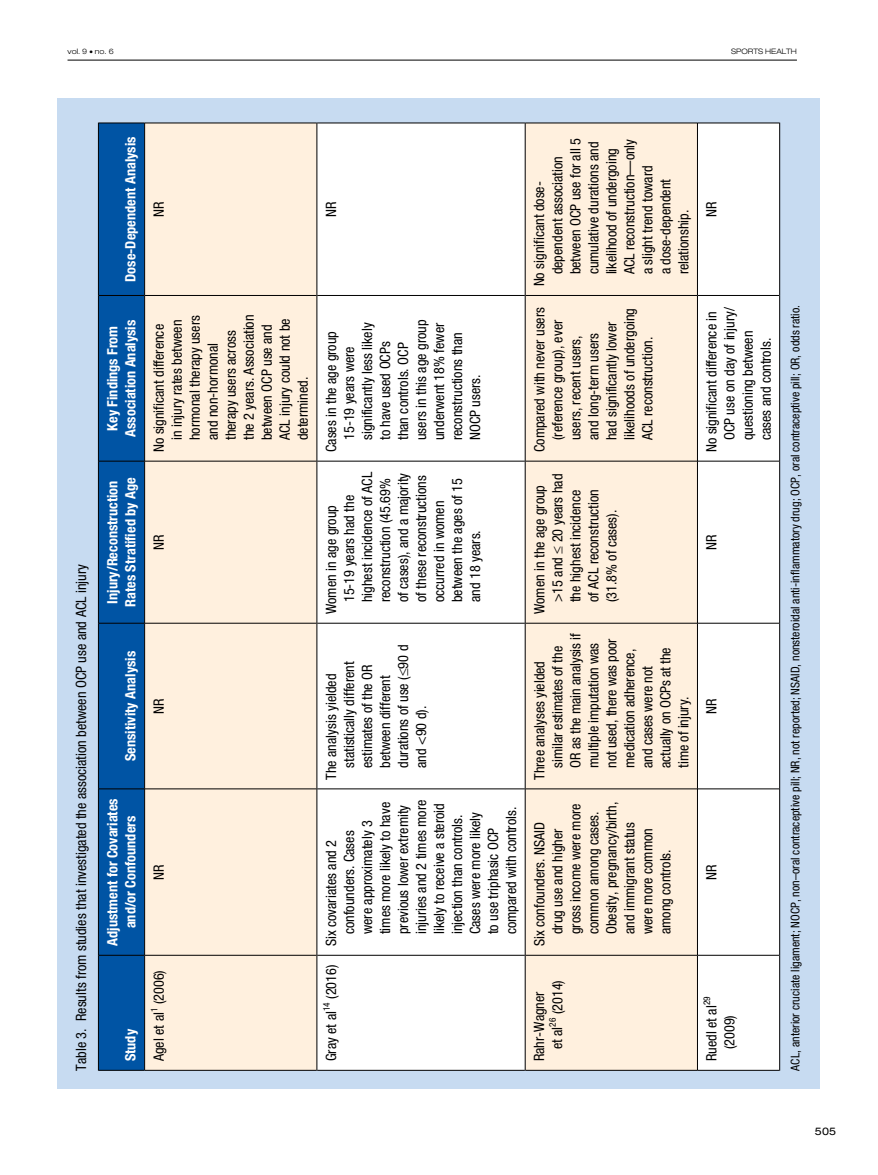
<style>
.page{position:relative;width:878px;height:1175px;background:#fff}
.page>*{position:absolute;margin:0;border:0;box-sizing:border-box;transform-origin:0 0}
.t1{font:condensed 14.25px/18px "Helvetica Neue LT Std";color:#000}
.t2{font:700 condensed 14.25px/18px "Helvetica Neue LT Std";color:#fff;text-align:center}
.t3{font:condensed 12px "Helvetica Neue LT Std";color:#000}
.t4{font:expanded 10.5px "Helvetica Neue LT Std";color:#000}
.t5{font:300 expanded 7.5px "Helvetica Neue LT Std";color:#000}
</style>
<div class="page">
<hr style="left:68px;top:60px;width:728px;height:1px;background:#000">
<div style="left:58px;top:98px;width:762px;height:990px;background:#c7dbf1"></div>
<div style="left:99px;top:124px;width:45px;height:946px;background:#0054a4"></div>
<div style="left:145px;top:124px;width:171px;height:946px;background:#fff0de"></div>
<svg style="left:317px;top:124px;width:462px;height:946px"></svg>
<hr style="left:98px;top:955px;width:1px;height:115px;background:#000">
<hr style="left:99px;top:1070px;width:45px;height:1px;background:#000">
<hr style="left:144px;top:955px;width:1px;height:115px;background:#000">
<hr style="left:98px;top:789px;width:1px;height:166px;background:#000">
<hr style="left:99px;top:954px;width:45px;height:1px;background:#000">
<hr style="left:144px;top:789px;width:1px;height:166px;background:#000">
<hr style="left:98px;top:623px;width:1px;height:166px;background:#000">
<hr style="left:99px;top:788px;width:45px;height:1px;background:#000">
<hr style="left:144px;top:623px;width:1px;height:166px;background:#000">
<hr style="left:98px;top:461px;width:1px;height:162px;background:#000">
<hr style="left:99px;top:623px;width:45px;height:1px;background:#000">
<hr style="left:144px;top:461px;width:1px;height:162px;background:#000">
<hr style="left:98px;top:295px;width:1px;height:166px;background:#000">
<hr style="left:99px;top:461px;width:45px;height:1px;background:#000">
<hr style="left:144px;top:295px;width:1px;height:166px;background:#000">
<hr style="left:98px;top:123px;width:1px;height:172px;background:#000">
<hr style="left:99px;top:295px;width:45px;height:1px;background:#000">
<hr style="left:99px;top:123px;width:45px;height:1px;background:#000">
<hr style="left:144px;top:123px;width:1px;height:172px;background:#000">
<hr style="left:145px;top:1070px;width:171px;height:1px;background:#000">
<hr style="left:145px;top:954px;width:171px;height:1px;background:#000">
<hr style="left:145px;top:788px;width:171px;height:1px;background:#000">
<hr style="left:145px;top:623px;width:171px;height:1px;background:#000">
<hr style="left:145px;top:461px;width:171px;height:1px;background:#000">
<hr style="left:145px;top:295px;width:171px;height:1px;background:#000">
<hr style="left:145px;top:123px;width:171px;height:1px;background:#000">
<hr style="left:316px;top:955px;width:1px;height:115px;background:#000">
<hr style="left:317px;top:1070px;width:208px;height:1px;background:#000">
<hr style="left:316px;top:789px;width:1px;height:166px;background:#000">
<hr style="left:317px;top:954px;width:208px;height:1px;background:#000">
<hr style="left:316px;top:623px;width:1px;height:166px;background:#000">
<hr style="left:317px;top:788px;width:208px;height:1px;background:#000">
<hr style="left:316px;top:461px;width:1px;height:162px;background:#000">
<hr style="left:317px;top:623px;width:208px;height:1px;background:#000">
<hr style="left:316px;top:295px;width:1px;height:166px;background:#000">
<hr style="left:317px;top:461px;width:208px;height:1px;background:#000">
<hr style="left:316px;top:123px;width:1px;height:172px;background:#000">
<hr style="left:317px;top:295px;width:208px;height:1px;background:#000">
<hr style="left:317px;top:123px;width:208px;height:1px;background:#000">
<hr style="left:525px;top:955px;width:1px;height:115px;background:#000">
<hr style="left:525px;top:1070px;width:172px;height:1px;background:#000">
<hr style="left:525px;top:789px;width:1px;height:166px;background:#000">
<hr style="left:525px;top:954px;width:172px;height:1px;background:#000">
<hr style="left:525px;top:623px;width:1px;height:166px;background:#000">
<hr style="left:525px;top:788px;width:172px;height:1px;background:#000">
<hr style="left:525px;top:461px;width:1px;height:162px;background:#000">
<hr style="left:525px;top:623px;width:172px;height:1px;background:#000">
<hr style="left:525px;top:295px;width:1px;height:166px;background:#000">
<hr style="left:525px;top:461px;width:172px;height:1px;background:#000">
<hr style="left:525px;top:123px;width:1px;height:172px;background:#000">
<hr style="left:525px;top:295px;width:172px;height:1px;background:#000">
<hr style="left:525px;top:123px;width:172px;height:1px;background:#000">
<hr style="left:697px;top:955px;width:1px;height:115px;background:#000">
<hr style="left:697px;top:1070px;width:82px;height:1px;background:#000">
<hr style="left:779px;top:955px;width:1px;height:115px;background:#000">
<hr style="left:697px;top:789px;width:1px;height:166px;background:#000">
<hr style="left:697px;top:954px;width:82px;height:1px;background:#000">
<hr style="left:779px;top:789px;width:1px;height:166px;background:#000">
<hr style="left:697px;top:623px;width:1px;height:166px;background:#000">
<hr style="left:697px;top:788px;width:82px;height:1px;background:#000">
<hr style="left:779px;top:623px;width:1px;height:166px;background:#000">
<hr style="left:697px;top:461px;width:1px;height:162px;background:#000">
<hr style="left:697px;top:623px;width:82px;height:1px;background:#000">
<hr style="left:779px;top:461px;width:1px;height:162px;background:#000">
<hr style="left:697px;top:295px;width:1px;height:166px;background:#000">
<hr style="left:697px;top:461px;width:82px;height:1px;background:#000">
<hr style="left:779px;top:295px;width:1px;height:166px;background:#000">
<hr style="left:697px;top:123px;width:1px;height:172px;background:#000">
<hr style="left:697px;top:295px;width:82px;height:1px;background:#000">
<hr style="left:697px;top:123px;width:82px;height:1px;background:#000">
<hr style="left:779px;top:123px;width:1px;height:172px;background:#000">
<p class="t5" style="left:68px;top:47px;width:48px">vol. 9 • no. 6</p>
<p class="t5" style="left:731px;top:47px;width:67px">SPORTS HEALTH</p>
<p class="t1" style="left:72px;top:1070px;width:508px;rotate:-90deg">Table 3. Results from studies that investigated the association between OCP use and ACL injury</p>
<p class="t2" style="left:121px;top:282px;width:147px;rotate:-90deg">Dose-Dependent Analysis</p>
<p class="t2" style="left:103px;top:437px;width:119px;rotate:-90deg">Key Findings From<br>Association Analysis</p>
<p class="t2" style="left:103px;top:607px;width:131px;text-align:left;rotate:-90deg">Injury/Reconstruction<br>Rates Stratified by Age</p>
<p class="t1" style="left:150px;top:217px;width:17px;rotate:-90deg">NR</p>
<p class="t1" style="left:150px;top:440px;width:127px;text-indent:-12px;rotate:-90deg">No significant difference in injury rates between hormonal therapy users and non-hormonal therapy users across the 2 years. Association between OCP use and<br>ACL injury could not be determined.</p>
<p class="t1" style="left:150px;top:550px;width:17px;rotate:-90deg">NR</p>
<p class="t2" style="left:121px;top:761px;width:111px;rotate:-90deg">Sensitivity Analysis</p>
<p class="t1" style="left:150px;top:713px;width:17px;rotate:-90deg">NR</p>
<p class="t2" style="left:103px;top:945px;width:149px;rotate:-90deg">Adjustment for Covariates and/or Confounders</p>
<p class="t2" style="left:121px;top:1061px;width:34px;rotate:-90deg">Study</p>
<p class="t1" style="left:150px;top:879px;width:17px;rotate:-90deg">NR</p>
<p class="t1" style="left:150px;top:1061px;width:93px;rotate:-90deg">Agel et al<sup>1</sup> (2006)</p>
<p class="t1" style="left:322px;top:217px;width:17px;rotate:-90deg">NR</p>
<p class="t1" style="left:322px;top:440px;width:122px;text-indent:-12px;rotate:-90deg">Cases in the age group<br>15-19 years were significantly less likely to have used OCPs than controls. OCP users in this age group underwent 18% fewer reconstructions than<br>NOCP users.</p>
<p class="t1" style="left:322px;top:602px;width:132px;text-indent:-12px;rotate:-90deg">Women in age group<br>15-19 years had the highest incidence of ACL reconstruction (45.69% of cases), and a majority of these reconstructions occurred in women between the ages of 15 and 18 years.</p>
<p class="t1" style="left:322px;top:768px;width:125px;text-indent:-12px;rotate:-90deg">The analysis yielded statistically different estimates of the OR between different durations of use (≤90 d and &lt;90 d).</p>
<p class="t1" style="left:322px;top:934px;width:136px;text-indent:-12px;rotate:-90deg">Six covariates and 2 confounders. Cases<br>were approximately 3 times more likely to have previous lower extremity injuries and 2 times more likely to receive a steroid injection than controls.<br>Cases were more likely to use triphasic OCP compared with controls.</p>
<p class="t1" style="left:322px;top:1061px;width:98px;rotate:-90deg">Gray et al<sup>14</sup> (2016)</p>
<p class="t1" style="left:530px;top:274px;width:138px;text-indent:-12px;rotate:-90deg">No significant dose&shy;dependent association between OCP use for all 5 cumulative durations and likelihood of undergoing<br>ACL reconstruction—only a slight trend toward<br>a dose-dependent relationship.</p>
<p class="t1" style="left:530px;top:440px;width:134px;text-indent:-12px;rotate:-90deg">Compared with never users (reference group), ever users, recent users,<br>and long-term users<br>had significantly lower likelihoods of undergoing<br>ACL reconstruction.</p>
<p class="t1" style="left:530px;top:602px;width:130px;text-indent:-12px;rotate:-90deg">Women in the age group &gt;15 and ≤ 20 years had the highest incidence<br>of ACL reconstruction (31.8% of cases).</p>
<p class="t1" style="left:530px;top:768px;width:136px;text-indent:-12px;rotate:-90deg">Three analyses yielded similar estimates of the<br>OR as the main analysis if multiple imputation was not used, there was poor medication adherence, and cases were not actually on OCPs at the time of injury.</p>
<p class="t1" style="left:530px;top:934px;width:134px;text-indent:-12px;rotate:-90deg">Six confounders. NSAID drug use and higher gross income were more common among cases.<br>Obesity, pregnancy/birth, and immigrant status were more common among controls.</p>
<p class="t1" style="left:702px;top:217px;width:17px;rotate:-90deg">NR</p>
<p class="t1" style="left:702px;top:440px;width:134px;text-indent:-12px;rotate:-90deg">No significant difference in<br>OCP use on day of injury/ questioning between cases and controls.</p>
<p class="t1" style="left:702px;top:550px;width:17px;rotate:-90deg">NR</p>
<p class="t1" style="left:702px;top:713px;width:17px;rotate:-90deg">NR</p>
<p class="t1" style="left:702px;top:879px;width:17px;rotate:-90deg">NR</p>
<p class="t1" style="left:530px;top:1049px;width:71px;text-indent:-12px;rotate:-90deg">Rahr-Wagner et al<sup>26</sup> (2014)</p>
<p class="t1" style="left:702px;top:1061px;width:66px;text-align:center;rotate:-90deg">Ruedl et al<sup>29 </sup>(2009)</p>
<p class="t3" style="left:788px;top:1070px;width:767px;rotate:-90deg">ACL, anterior cruciate ligament; NOCP, non–oral contraceptive pill; NR, not reported; NSAID, nonsteroidal anti-inflammatory drug; OCP, oral contraceptive pill; OR, odds ratio.</p>
<p class="t4" style="left:814px;top:1125px;width:23px">505</p>
</div>
